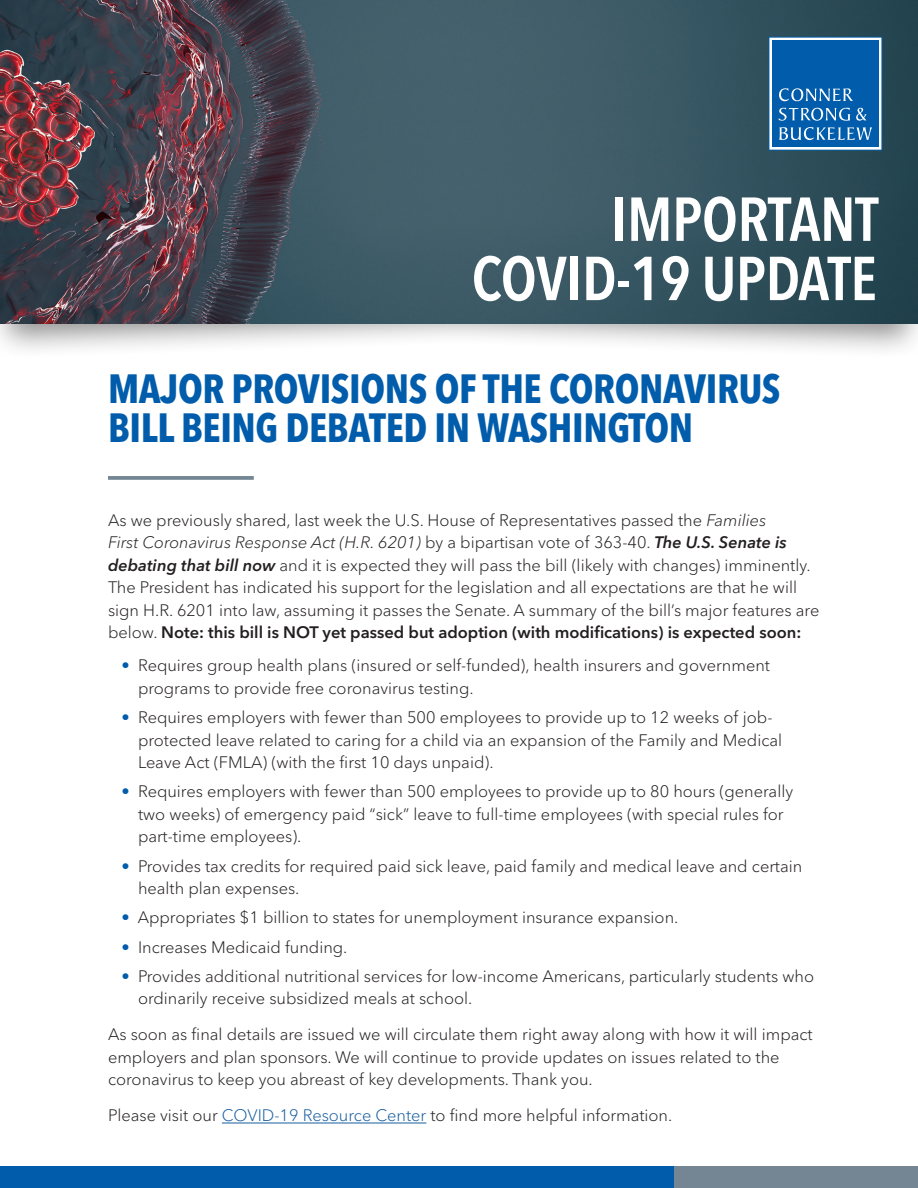
<style>
.page{position:relative;width:918px;height:1188px;background:#fff}
.page>*{position:absolute;margin:0;border:0;box-sizing:border-box;transform-origin:0 0}
.t1{font:600 condensed 61.35px/59.2px "Avenir Next LT Pro";letter-spacing:-.01em;color:#fff;text-align:right}
.t2{font:700 condensed 40.5px/39px "Avenir Next LT Pro";letter-spacing:-.01em;color:#015dab}
.t3{font:300 16.5px/22.5px "Avenir Next LT Pro";color:#231f20}
.s1{font-style:italic}
.s2{font-weight:600;font-style:italic}
.s3{font-weight:600}
.s4{color:#015dab}
.s5{color:#175d9e}
</style>
<div class="page">
<div style="left:673px;top:1166px;width:245px;height:22px;background:#748593"></div>
<div style="left:0;top:1166px;width:673px;height:22px;background:#015dab"></div>
<div style="left:0;top:0;width:918px;height:360px;background:#231f20;opacity:.5"></div>
<img style="left:0;top:0;width:918px;height:324px">
<svg style="left:769px;top:37px;width:113px;height:114px;background:#2876b7"></svg>
<svg style="left:108px;top:476px;width:146px;height:4px"></svg>
<hr style="left:222px;top:1123px;width:204px;height:1px;background:#175d9e">
<p class="t1" style="left:472px;top:190px;width:408px">IMPORTANT<br>COVID-19 UPDATE</p>
<p class="t2" style="left:108px;top:369px;width:674px">MAJOR PROVISIONS OF THE CORONAVIRUS<br>BILL BEING DEBATED IN WASHINGTON</p>
<p class="t3" style="left:108px;top:509px;width:713px">As we previously shared, last week the U.S. House of Representatives passed the <span class="s1">Families<br>First Coronavirus Response Act (H.R. 6201)</span> by a bipartisan vote of 363-40. <span class="s2">The U.S. Senate is debating that bill now</span> and it is expected they will pass the bill (likely with changes) imminently.<br>The President has indicated his support for the legislation and all expectations are that he will sign H.R. 6201 into law, assuming it passes the Senate. A summary of the bill’s major features are below. <span class="s3">Note: this bill is NOT yet passed but adoption (with modifications) is expected soon:</span></p>
<p class="t3" style="left:138px;top:654px;width:634px;text-indent:-16px"><span class="s4">•</span> Requires group health plans (insured or self-funded), health insurers and government programs to provide free coronavirus testing.</p>
<p class="t3" style="left:138px;top:706px;width:646px;text-indent:-16px"><span class="s4">•</span> Requires employers with fewer than 500 employees to provide up to 12 weeks of job&shy;protected leave related to caring for a child via an expansion of the Family and Medical<br>Leave Act (FMLA) (with the first 10 days unpaid).</p>
<p class="t3" style="left:138px;top:780px;width:657px;text-indent:-16px"><span class="s4">•</span> Requires employers with fewer than 500 employees to provide up to 80 hours (generally two weeks) of emergency paid “sick” leave to full-time employees (with special rules for part-time employees).</p>
<p class="t3" style="left:138px;top:855px;width:666px;text-indent:-16px"><span class="s4">•</span> Provides tax credits for required paid sick leave, paid family and medical leave and certain health plan expenses.</p>
<p class="t3" style="left:122px;top:906px;width:558px"><span class="s4">•</span> Appropriates $1 billion to states for unemployment insurance expansion.</p>
<p class="t3" style="left:122px;top:936px;width:228px"><span class="s4">•</span> Increases Medicaid funding.</p>
<p class="t3" style="left:138px;top:965px;width:678px;text-indent:-16px"><span class="s4">•</span> Provides additional nutritional services for low-income Americans, particularly students who ordinarily receive subsidized meals at school.</p>
<p class="t3" style="left:108px;top:1023px;width:706px">As soon as final details are issued we will circulate them right away along with how it will impact employers and plan sponsors. We will continue to provide updates on issues related to the coronavirus to keep you abreast of key developments. Thank you.</p>
<p class="t3" style="left:108px;top:1104px;width:566px">Please visit our <span class="s5">COVID-19 Resource Center</span> to find more helpful information.</p>
</div>
